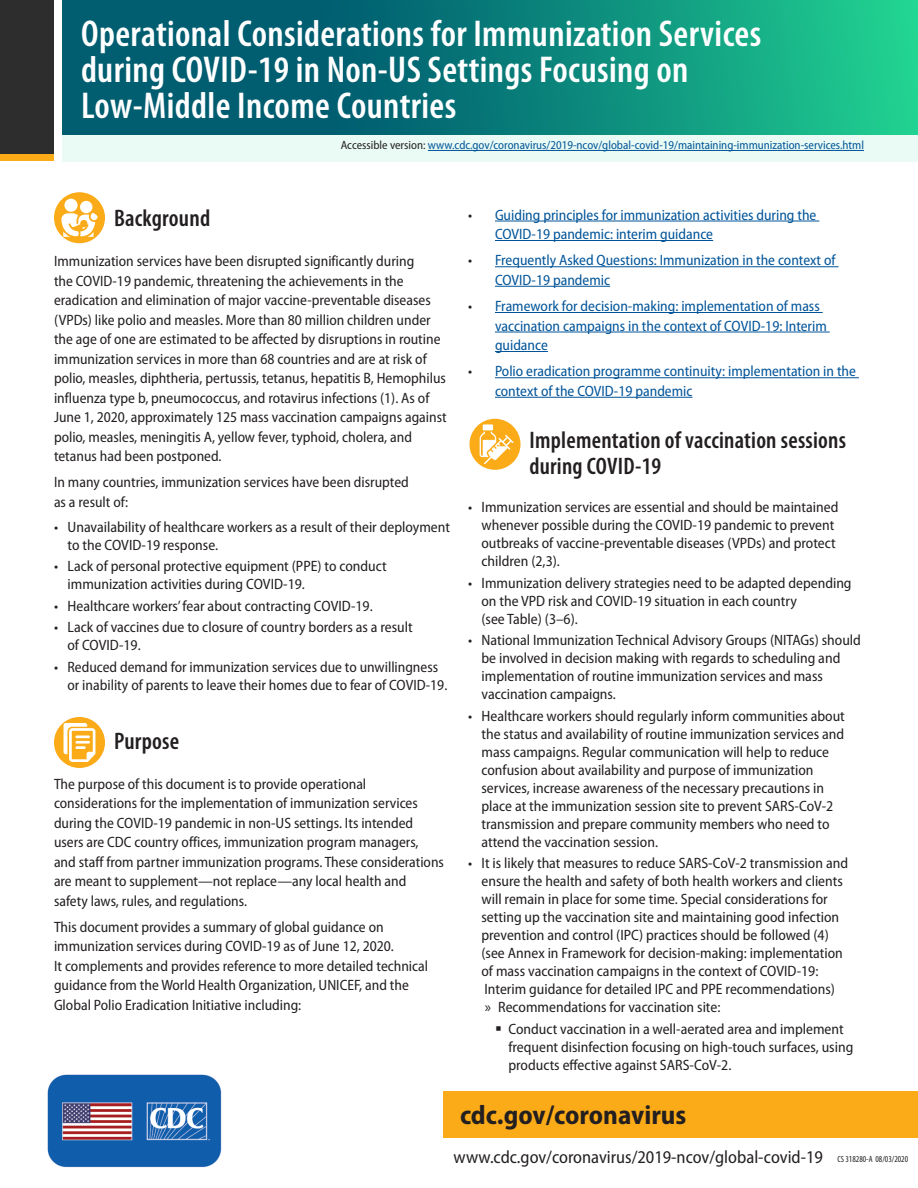
<style>
.page{position:relative;width:918px;height:1188px;background:#fff}
.page>*{position:absolute;margin:0;border:0;box-sizing:border-box;transform-origin:0 0}
.H1_SEMI_WHITE{font:600 condensed 37.5px/36px "Myriad Pro";letter-spacing:.01em;color:#fff}
.BOTTOM_LINK_For_more{font:700 semi-condensed 27px "Myriad Pro";color:#231f20}
.p_myriad{font:600 condensed 24px/25.5px "Myriad Pro";letter-spacing:.01em;color:#231f20}
.H2_headers__with_mai{font:600 condensed 24px "Myriad Pro";letter-spacing:.01em;color:#231f20}
.p_myriad-2{font:semi-condensed 18px "Myriad Pro";color:#231f20}
.p_myriad-3{font:semi-condensed 15px/18px "Myriad Pro";color:#231f20}
.p_myriad-4{font:semi-condensed 15px/19.5px "Myriad Pro";color:#005499}
.p_myriad-5{font:semi-condensed 12px "Myriad Pro";color:#005499}
.s1{color:#231f20}
.s2{font-stretch:normal}
.s3{font-stretch:condensed;font-size:9px}
</style>
<div class="page">
<svg style="left:62px;top:0;width:856px;height:135px;background:#0a837a"></svg>
<div style="left:444px;top:1091px;width:474px;height:47px;background:#fbab18"></div>
<img style="left:47px;top:1074px;width:175px;height:94px">
<div style="left:0;top:0;width:54px;height:155px;background:#2d2d2d"></div>
<div style="left:0;top:155px;width:54px;height:6px;background:#fbab18"></div>
<div style="left:62px;top:135px;width:856px;height:26px;background:#e9fbf4"></div>
<hr style="left:428px;top:150px;width:436px;height:1px;background:#005499">
<hr style="left:495px;top:221px;width:324px;height:1px;background:#005499">
<hr style="left:495px;top:240px;width:218px;height:1px;background:#005499">
<hr style="left:495px;top:266px;width:344px;height:1px;background:#005499">
<hr style="left:495px;top:286px;width:115px;height:1px;background:#005499">
<hr style="left:495px;top:312px;width:328px;height:1px;background:#005499">
<hr style="left:495px;top:332px;width:335px;height:1px;background:#005499">
<hr style="left:495px;top:351px;width:53px;height:1px;background:#005499">
<hr style="left:495px;top:377px;width:364px;height:1px;background:#005499">
<hr style="left:495px;top:397px;width:197px;height:1px;background:#005499">
<div style="left:54px;top:192px;width:51px;height:51px;background:#fbab18;border-radius:50%"></div>
<div style="left:64px;top:199px;width:14px;height:13px;background:#fff;border-radius:50%"></div>
<svg style="left:61px;top:213px;width:37px;height:24px"></svg>
<div style="left:80px;top:201px;width:12px;height:12px;background:#fff;border-radius:50%"></div>
<div style="left:54px;top:717px;width:51px;height:51px;background:#fbab18;border-radius:50%"></div>
<svg style="left:64px;top:723px;width:31px;height:39px"></svg>
<div style="left:470px;top:419px;width:51px;height:51px;background:#fbab18;border-radius:50%"></div>
<div style="left:483px;top:424px;width:10px;height:6px;background:#fff"></div>
<svg style="left:480px;top:432px;width:33px;height:32px"></svg>
<h1 class="H1_SEMI_WHITE" style="left:81px;top:17px;width:682px">Operational Considerations for Immunization Services during COVID-19 in Non-US Settings Focusing on<br>Low-Middle Income Countries</h1>
<p class="p_myriad-5" style="left:341px;top:139px;width:525px"><span class="s1">Accessible version:</span> www.cdc.gov/coronavirus/2019-ncov/global-covid-19/maintaining-immunization-services.html</p>
<h2 class="H2_headers__with_mai" style="left:114px;top:205px;width:98px">Background</h2>
<p class="p_myriad-3" style="left:54px;top:252px;width:394px;line-height:19.5px">Immunization services have been disrupted significantly during<br>the COVID-19 pandemic, threatening the achievements in the eradication and elimination of major vaccine-preventable diseases (VPDs) like polio and measles. More than 80 million children under the age of one are estimated to be affected by disruptions in routine immunization services in more than 68 countries and are at risk of polio, measles, diphtheria, pertussis, tetanus, hepatitis B, Hemophilus influenza type b, pneumococcus, and rotavirus infections (1). As of June 1, 2020, approximately 125 mass vaccination campaigns against polio, measles, meningitis A, yellow fever, typhoid, cholera, and tetanus had been postponed.</p>
<p class="p_myriad-3" style="left:54px;top:473px;width:356px;line-height:19.5px">In many countries, immunization services have been disrupted as a result of:</p>
<p class="p_myriad-3" style="left:68px;top:518px;width:384px;text-indent:-14px">• Unavailability of healthcare workers as a result of their deployment to the COVID-19 response.</p>
<p class="p_myriad-3" style="left:68px;top:557px;width:321px;text-indent:-14px">• Lack of personal protective equipment (PPE) to conduct immunization activities during COVID-19.</p>
<p class="p_myriad-3" style="left:54px;top:597px;width:320px">• Healthcare workers’ fear about contracting COVID-19.</p>
<p class="p_myriad-3" style="left:68px;top:618px;width:347px;text-indent:-14px">• Lack of vaccines due to closure of country borders as a result of COVID-19.</p>
<p class="p_myriad-3" style="left:68px;top:658px;width:381px;text-indent:-14px">• Reduced demand for immunization services due to unwillingness or inability of parents to leave their homes due to fear of COVID-19.</p>
<h2 class="H2_headers__with_mai" style="left:114px;top:728px;width:67px">Purpose</h2>
<p class="p_myriad-3" style="left:54px;top:774px;width:392px;line-height:19.5px">The purpose of this document is to provide operational considerations for the implementation of immunization services during the COVID-19 pandemic in non-US settings. Its intended users are CDC country offices, immunization program managers, and staff from partner immunization programs. These considerations are meant to supplement—not replace—any local health and safety laws, rules, and regulations.</p>
<p class="p_myriad-3" style="left:54px;top:917px;width:376px;line-height:19.5px">This document provides a summary of global guidance on immunization services during COVID-19 as of June 12, 2020.<br>It complements and provides reference to more detailed technical guidance from the World Health Organization, UNICEF, and the Global Polio Eradication Initiative including:</p>
<p class="p_myriad-4" style="left:495px;top:205px;width:323px;text-indent:-27px"><span class="s1">•</span> Guiding principles for immunization activities during the<br>COVID-19 pandemic: interim guidance</p>
<p class="p_myriad-4" style="left:495px;top:251px;width:342px;text-indent:-27px"><span class="s1">•</span> Frequently Asked Questions: Immunization in the context of<br>COVID-19 pandemic</p>
<p class="p_myriad-4" style="left:495px;top:297px;width:333px;text-indent:-27px"><span class="s1">•</span> Framework for decision-making: implementation of mass vaccination campaigns in the context of COVID-19: Interim guidance</p>
<p class="p_myriad-4" style="left:495px;top:362px;width:363px;text-indent:-27px"><span class="s1">•</span> Polio eradication programme continuity: implementation in the context of the COVID-19 pandemic</p>
<p class="p_myriad" style="left:529px;top:428px;width:318px">Implementation of vaccination sessions during COVID-19</p>
<p class="p_myriad-3" style="left:482px;top:498px;width:358px;text-indent:-14px">• Immunization services are essential and should be maintained whenever possible during the COVID-19 pandemic to prevent outbreaks of vaccine-preventable diseases (VPDs) and protect children (2,3).</p>
<p class="p_myriad-3" style="left:482px;top:574px;width:372px;text-indent:-14px">• Immunization delivery strategies need to be adapted depending on the VPD risk and COVID-19 situation in each country<br>(see Table) (3–6).</p>
<p class="p_myriad-3" style="left:482px;top:631px;width:381px;text-indent:-14px">• National Immunization Technical Advisory Groups (NITAGs) should be involved in decision making with regards to scheduling and implementation of routine immunization services and mass vaccination campaigns.</p>
<p class="p_myriad-3" style="left:482px;top:707px;width:365px;text-indent:-14px">• Healthcare workers should regularly inform communities about the status and availability of routine immunization services and mass campaigns. Regular communication will help to reduce confusion about availability and purpose of immunization services, increase awareness of the necessary precautions in place at the immunization session site to prevent SARS-CoV-2 transmission and prepare community members who need to attend the vaccination session.</p>
<p class="p_myriad-3" style="left:482px;top:854px;width:368px;text-indent:-14px">• It is likely that measures to reduce SARS-CoV-2 transmission and ensure the health and safety of both health workers and clients will remain in place for some time. Special considerations for setting up the vaccination site and maintaining good infection prevention and control (IPC) practices should be followed (4) (see Annex in Framework for decision-making: implementation of mass vaccination campaigns in the context of COVID-19:<br>Interim guidance for detailed IPC and PPE recommendations)</p>
<p class="p_myriad-3" style="left:485px;top:998px;width:237px"><span class="s2">»</span> Recommendations for vaccination site:</p>
<p class="p_myriad-3" style="left:508px;top:1020px;width:346px">Conduct vaccination in a well-aerated area and implement frequent disinfection focusing on high-touch surfaces, using products effective against SARS-CoV-2.</p>
<p class="BOTTOM_LINK_For_more" style="left:460px;top:1100px;width:228px">cdc.gov/coronavirus</p>
<p class="p_myriad-2" style="left:454px;top:1147px;width:456px">www.cdc.gov/coronavirus/2019-ncov/global-covid-19 <span class="s3">CS 318280-A 08/03/2020</span></p>
</div>
